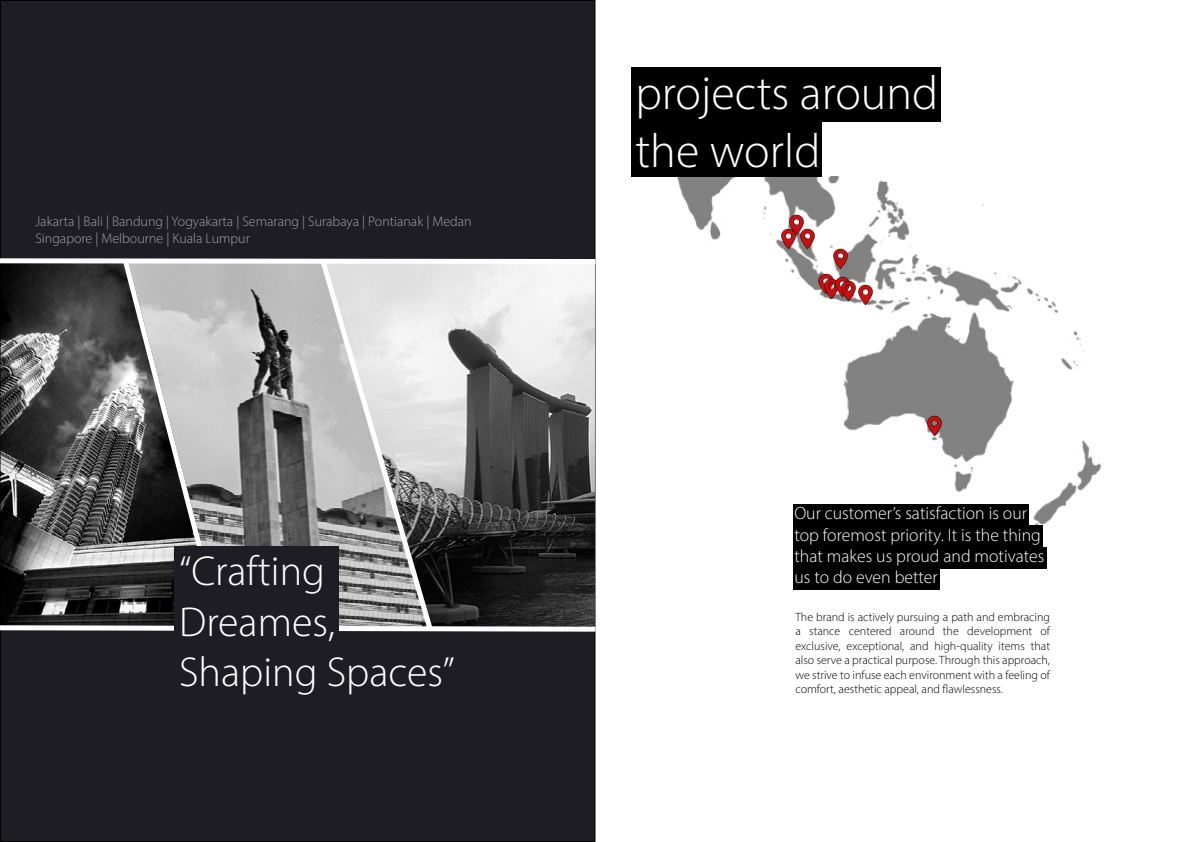
<style>
.page{position:relative;width:1191px;height:842px;background:#fff}
.page>*{position:absolute;margin:0;border:0;box-sizing:border-box;transform-origin:0 0}
.t1{font:48px/57.6px "Myriad Variable Concept";color:#fff}
.t2{font:42px/50.4px "Myriad Variable Concept";color:#fff}
.t3{font:17.8px/21.3px "Myriad Variable Concept";color:#fff}
.t4{font:14px/16.8px "Myriad Variable Concept";color:#a2a1a1}
.t5{font:12px/14.4px "Myriad Variable Concept";color:#000;text-align:justify}
</style>
<div class="page">
<div style="left:0;top:0;width:595px;height:841px;background:#1e1d24"></div>
<img style="left:1px;top:267px;width:118px;height:356px">
<img style="left:229px;top:267px;width:87px;height:279px">
<img style="left:436px;top:267px;width:159px;height:356px">
<svg style="left:119px;top:267px;width:110px;height:356px;background:#8c8c8c"></svg>
<svg style="left:316px;top:267px;width:120px;height:356px;background:#b9b9b9"></svg>
<svg style="left:0;top:256px;width:596px;height:11px"></svg>
<svg style="left:0;top:623px;width:596px;height:11px"></svg>
<div style="left:174px;top:546px;width:165px;height:53px;background:#1e1d24"></div>
<div style="left:174px;top:599px;width:165px;height:53px;background:#1e1d24"></div>
<img style="left:677px;top:177px;width:425px;height:392px">
<div style="left:631px;top:67px;width:310px;height:55px;background:#000"></div>
<div style="left:631px;top:122px;width:191px;height:55px;background:#000"></div>
<img style="left:832px;top:248px;width:16px;height:21px">
<img style="left:788px;top:214px;width:16px;height:21px">
<img style="left:799px;top:228px;width:16px;height:21px">
<img style="left:780px;top:228px;width:16px;height:21px">
<img style="left:818px;top:274px;width:16px;height:21px">
<img style="left:823px;top:278px;width:16px;height:21px">
<img style="left:835px;top:276px;width:15px;height:21px">
<img style="left:840px;top:281px;width:16px;height:21px">
<img style="left:857px;top:284px;width:16px;height:21px">
<img style="left:926px;top:415px;width:16px;height:21px">
<div style="left:793px;top:504px;width:236px;height:22px;background:#000"></div>
<div style="left:793px;top:526px;width:249px;height:21px;background:#000"></div>
<div style="left:793px;top:547px;width:254px;height:21px;background:#000"></div>
<div style="left:793px;top:568px;width:147px;height:21px;background:#000"></div>
<p class="t4" style="left:35px;top:213px;width:438px">Jakarta | Bali | Bandung | Yogyakarta | Semarang | Surabaya | Pontianak | Medan<br>Singapore | Melbourne | Kuala Lumpur</p>
<h2 class="t2" style="left:179px;top:546px;width:277px">“Crafting<br>Dreames,<br>Shaping Spaces”</h2>
<h1 class="t1" style="left:635px;top:64px;width:304px">projects around the world</h1>
<h3 class="t3" style="left:794px;top:503px;width:251px">Our customer’s satisfaction is our top foremost priority. It is the thing that makes us proud and motivates us to do even better</h3>
<p class="t5" style="left:795px;top:610px;width:256px">The brand is actively pursuing a path and embracing a stance centered around the development of exclusive, exceptional, and high-quality items that also serve a practical purpose. Through this approach, we strive to infuse each environment with a feeling of comfort, aesthetic appeal, and flawlessness.</p>
</div>
